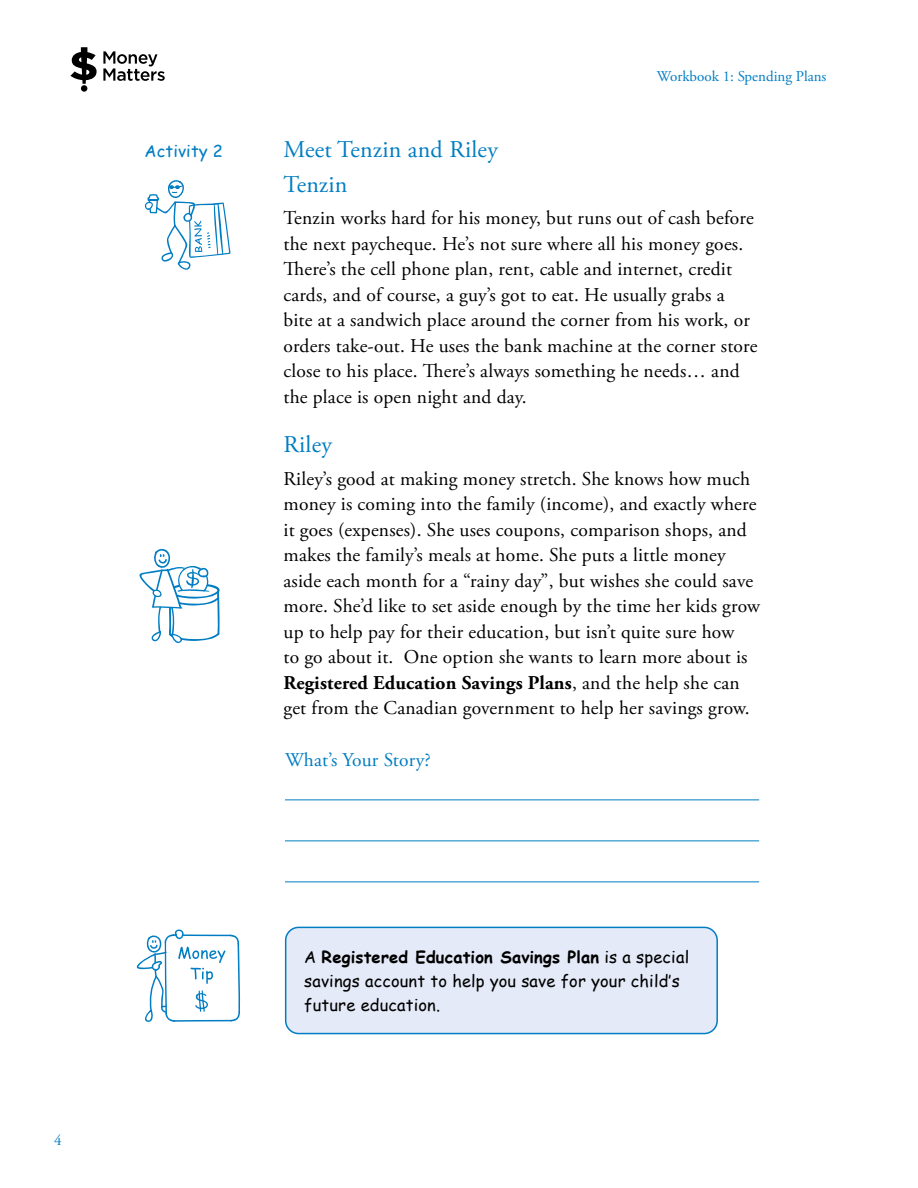
<style>
.page{position:relative;width:918px;height:1188px;background:#fff}
.page>*{position:absolute;margin:0;border:0;box-sizing:border-box;transform-origin:0 0}
.t1{font:24px/35.1px "Adobe Garamond Pro";letter-spacing:.01em;color:#007dc3}
.t2{font:19.5px/25.5px "Adobe Garamond Pro";letter-spacing:.01em;color:#000}
.t3{font:19.5px "Adobe Garamond Pro";letter-spacing:.01em;color:#007dc3}
.t4{font:16.5px/24px "Comic Sans MS";letter-spacing:.01em;color:#000}
.t5{font:16.5px "Comic Sans MS";letter-spacing:.01em;color:#007dc3}
.t6{font:15px "Adobe Garamond Pro";color:#007dc3}
.s1{font-weight:700}
</style>
<div class="page">
<svg style="left:103px;top:51px;width:62px;height:30px"></svg>
<svg style="left:70px;top:47px;width:27px;height:37px"></svg>
<div style="left:81px;top:85px;width:6px;height:7px;background:#000;border-radius:50%"></div>
<svg style="left:140px;top:549px;width:80px;height:94px"></svg>
<svg style="left:145px;top:180px;width:85px;height:90px"></svg>
<svg style="left:137px;top:930px;width:103px;height:92px"></svg>
<div style="left:286px;top:927px;width:431px;height:107px;background:#e4eaf7;border-radius:13px"></div>
<div style="left:285px;top:927px;width:433px;height:107px;border:2px solid #007dc3;border-radius:13px"></div>
<hr style="left:285px;top:800px;width:474px;height:1px;background:#007dc3">
<hr style="left:285px;top:841px;width:474px;height:1px;background:#007dc3">
<hr style="left:285px;top:882px;width:474px;height:1px;background:#007dc3">
<p class="t6" style="left:54px;top:1131px;width:9px">4</p>
<p class="t5" style="left:145px;top:139px;width:80px">Activity 2</p>
<p class="t1" style="left:284px;top:133px;width:216px">Meet Tenzin and Riley<br>Tenzin</p>
<p class="t6" style="left:657px;top:67px;width:171px">Workbook 1: Spending Plans</p>
<p class="t2" style="left:284px;top:206px;width:475px">Tenzin works hard for his money, but runs out of cash before the next paycheque. He’s not sure where all his money goes.<br>There’s the cell phone plan, rent, cable and internet, credit cards, and of course, a guy’s got to eat. He usually grabs a bite at a sandwich place around the corner from his work, or orders take-out. He uses the bank machine at the corner store close to his place. There’s always something he needs… and the place is open night and day.</p>
<p class="t1" style="left:284px;top:428px;width:50px">Riley</p>
<p class="t2" style="left:284px;top:466px;width:478px">Riley’s good at making money stretch. She knows how much money is coming into the family (income), and exactly where it goes (expenses). She uses coupons, comparison shops, and makes the family’s meals at home. She puts a little money aside each month for a “rainy day”, but wishes she could save more. She’d like to set aside enough by the time her kids grow up to help pay for their education, but isn’t quite sure how<br>to go about it. One option she wants to learn more about is <span class="s1">Registered Education Savings Plans</span>, and the help she can get from the Canadian government to help her savings grow.</p>
<p class="t3" style="left:285px;top:748px;width:147px">What’s Your Story?</p>
<p class="t4" style="left:304px;top:945px;width:386px">A <span class="s1">Registered Education Savings Plan</span> is a special savings account to help you save for your child’s future education.</p>
</div>
